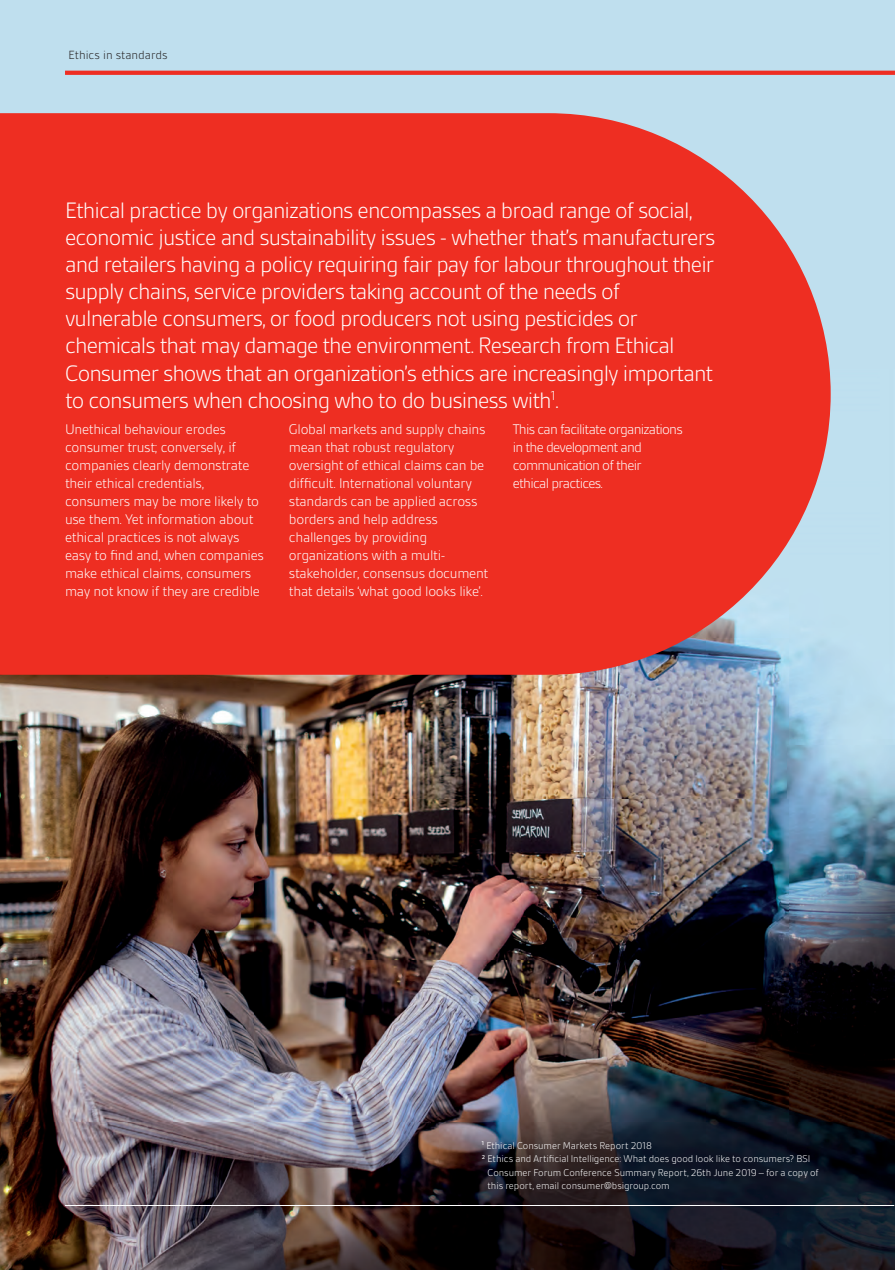
<style>
.page{position:relative;width:895px;height:1270px;background:#fff}
.page>*{position:absolute;margin:0;border:0;box-sizing:border-box;transform-origin:0 0}
.t1{font:300 24px/27px "BSI Gesta";letter-spacing:-.04em;color:#fff}
.t2{font:300 15px/18px "BSI Gesta";letter-spacing:-.02em;color:#fff}
.t3{font:300 15px/18px "BSI Gesta";letter-spacing:-.05em;color:#fff}
.t4{font:300 12.75px "BSI Gesta";color:#231f20}
.t5{font:300 10.5px "BSI Gesta";letter-spacing:-.005em;color:#fff}
</style>
<div class="page">
<img style="left:0;top:0;width:894px;height:1269px">
<hr style="left:65px;top:1204px;width:829px;height:1px;background:#fff">
<svg style="left:65px;top:71px;width:830px;height:4px;background:#ec3227"></svg>
<svg style="left:0;top:113px;width:830px;height:561px;background:#e9392f"></svg>
<svg style="left:0;top:0;width:2px;height:8px"></svg>
<svg style="left:893px;top:0;width:2px;height:8px"></svg>
<p class="t4" style="left:69px;top:48px;width:101px">Ethics in standards</p>
<p class="t1" style="left:65px;top:197px;width:652px">Ethical practice by organizations encompasses a broad range of social, economic justice and sustainability issues - whether that’s manufacturers and retailers having a policy requiring fair pay for labour throughout their supply chains, service providers taking account of the needs of vulnerable consumers, or food producers not using pesticides or chemicals that may damage the environment. Research from Ethical Consumer shows that an organization’s ethics are increasingly important to consumers when choosing who to do business with<sup>1</sup>.</p>
<p class="t2" style="left:65px;top:420px;width:200px">Unethical behaviour erodes consumer trust; conversely, if companies clearly demonstrate their ethical credentials, consumers may be more likely to use them. Yet information about ethical practices is not always easy to find and, when companies make ethical claims, consumers may not know if they are credible</p>
<p class="t2" style="left:289px;top:420px;width:201px">Global markets and supply chains mean that robust regulatory oversight of ethical claims can be difficult. International voluntary standards can be applied across borders and help address challenges by providing organizations with a multi&shy;stakeholder, consensus document that details ‘what good looks like’.</p>
<p class="t3" style="left:513px;top:420px;width:171px">This can facilitate organizations in the development and communication of their<br>ethical practices.</p>
<p class="t5" style="left:482px;top:1139px;width:172px"><sup>1</sup> Ethical Consumer Markets Report 2018</p>
<p class="t5" style="left:482px;top:1153px;width:330px"><sup>2</sup> Ethics and Artificial Intelligence: What does good look like to consumers? BSI</p>
<p class="t5" style="left:487px;top:1166px;width:333px">Consumer Forum Conference Summary Report, 26th June 2019 – for a copy of</p>
<p class="t5" style="left:487px;top:1180px;width:184px">this report, email consumer@bsigroup.com</p>
</div>
